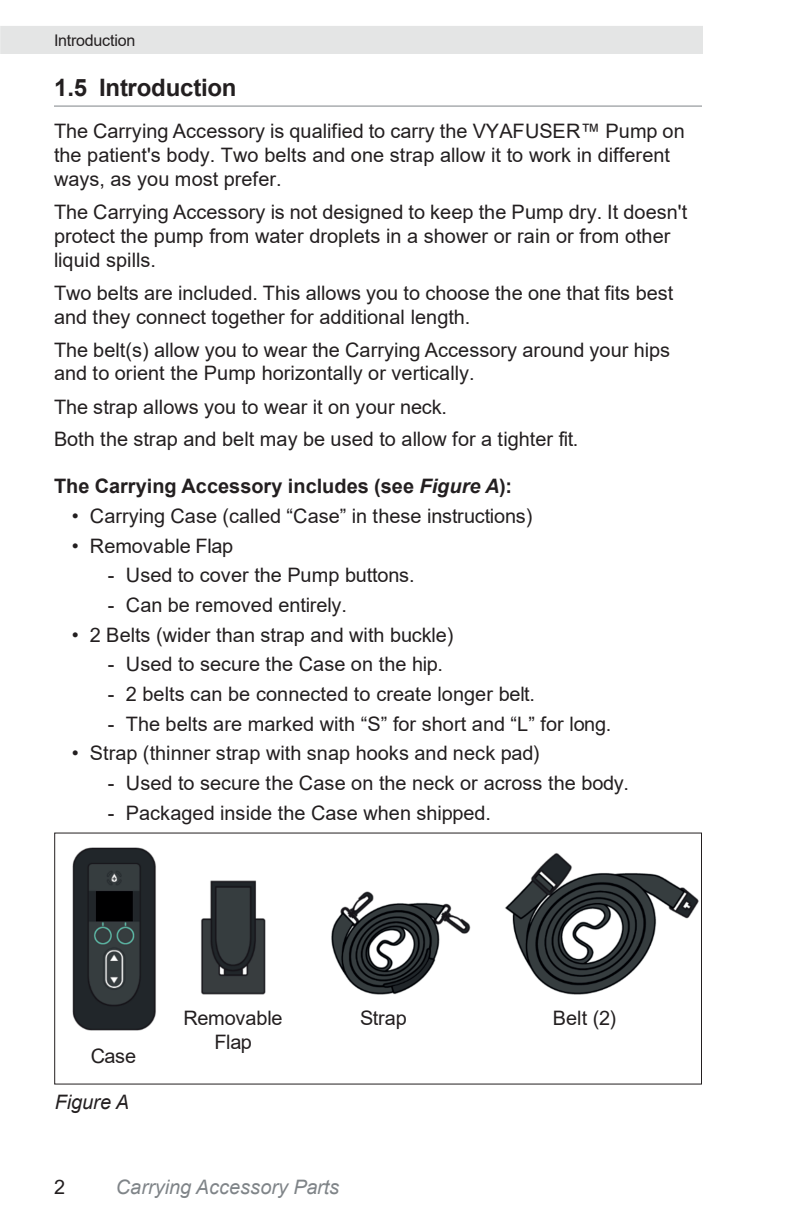
<style>
.page{position:relative;width:792px;height:1224px;background:#fff}
.page>*{position:absolute;margin:0;border:0;box-sizing:border-box;transform-origin:0 0}
.t1{font:700 24px "Arial";letter-spacing:-.01em;color:#231f20}
.t2{font:20px/23.8px "Arial";color:#231f20}
.t3{font:700 20px "Arial";color:#231f20}
.t4{font:italic 20px "Arial";color:#7f8488}
.t5{font:italic 20px "Arial";color:#231f20}
.t6{font:16px "Arial";letter-spacing:-.02em;color:#231f20}
.s1{font-style:italic}
</style>
<div class="page">
<hr style="left:54px;top:106px;width:648px;height:1px;background:#7f8488">
<img style="left:72px;top:847px;width:626px;height:183px">
<img style="left:183px;top:1006px;width:104px;height:24px">
<img style="left:360px;top:1007px;width:50px;height:23px">
<img style="left:552px;top:1007px;width:68px;height:23px">
<p class="t6" style="left:54px;top:29px;width:83px">Introduction</p>
<p class="t1" style="left:54px;top:71px;width:184px">1.5 Introduction</p>
<p class="t2" style="left:54px;top:119px;width:632px">The Carrying Accessory is qualified to carry the VYAFUSER™ Pump on the patient's body. Two belts and one strap allow it to work in different ways, as you most prefer.</p>
<p class="t2" style="left:54px;top:200px;width:635px">The Carrying Accessory is not designed to keep the Pump dry. It doesn't protect the pump from water droplets in a shower or rain or from other liquid spills.</p>
<p class="t2" style="left:54px;top:281px;width:621px">Two belts are included. This allows you to choose the one that fits best and they connect together for additional length.</p>
<p class="t2" style="left:54px;top:338px;width:618px">The belt(s) allow you to wear the Carrying Accessory around your hips and to orient the Pump horizontally or vertically.</p>
<p class="t2" style="left:54px;top:390px;width:526px;line-height:32.8px">The strap allows you to wear it on your neck.<br>Both the strap and belt may be used to allow for a tighter fit.</p>
<p class="t3" style="left:54px;top:472px;width:460px">The Carrying Accessory includes (see <span class="s1">Figure A</span>):</p>
<p class="t2" style="left:72px;top:504px;width:462px">• Carrying Case (called “Case” in these instructions)</p>
<p class="t2" style="left:72px;top:533px;width:163px">• Removable Flap</p>
<p class="t2" style="left:108px;top:563px;width:308px">- Used to cover the Pump buttons.</p>
<p class="t2" style="left:108px;top:593px;width:241px">- Can be removed entirely.</p>
<p class="t2" style="left:72px;top:623px;width:383px">• 2 Belts (wider than strap and with buckle)</p>
<p class="t2" style="left:108px;top:652px;width:337px">- Used to secure the Case on the hip.</p>
<p class="t2" style="left:108px;top:682px;width:429px">- 2 belts can be connected to create longer belt.</p>
<p class="t2" style="left:108px;top:712px;width:505px">- The belts are marked with “S” for short and “L” for long.</p>
<p class="t2" style="left:72px;top:741px;width:469px">• Strap (thinner strap with snap hooks and neck pad)</p>
<p class="t2" style="left:108px;top:771px;width:522px">- Used to secure the Case on the neck or across the body.</p>
<p class="t2" style="left:108px;top:801px;width:385px">- Packaged inside the Case when shipped.</p>
<p class="t2" style="left:91px;top:1044px;width:47px">Case</p>
<p class="t5" style="left:55px;top:1089px;width:76px">Figure A</p>
<p class="t2" style="left:183px;top:1006px;width:101px;text-align:center">Removable<br>Flap</p>
<p class="t2" style="left:360px;top:1006px;width:48px">Strap</p>
<p class="t2" style="left:553px;top:1006px;width:65px">Belt (2)</p>
<p class="t2" style="left:54px;top:1174px;width:13px">2</p>
<p class="t4" style="left:116px;top:1174px;width:225px">Carrying Accessory Parts</p>
</div>
